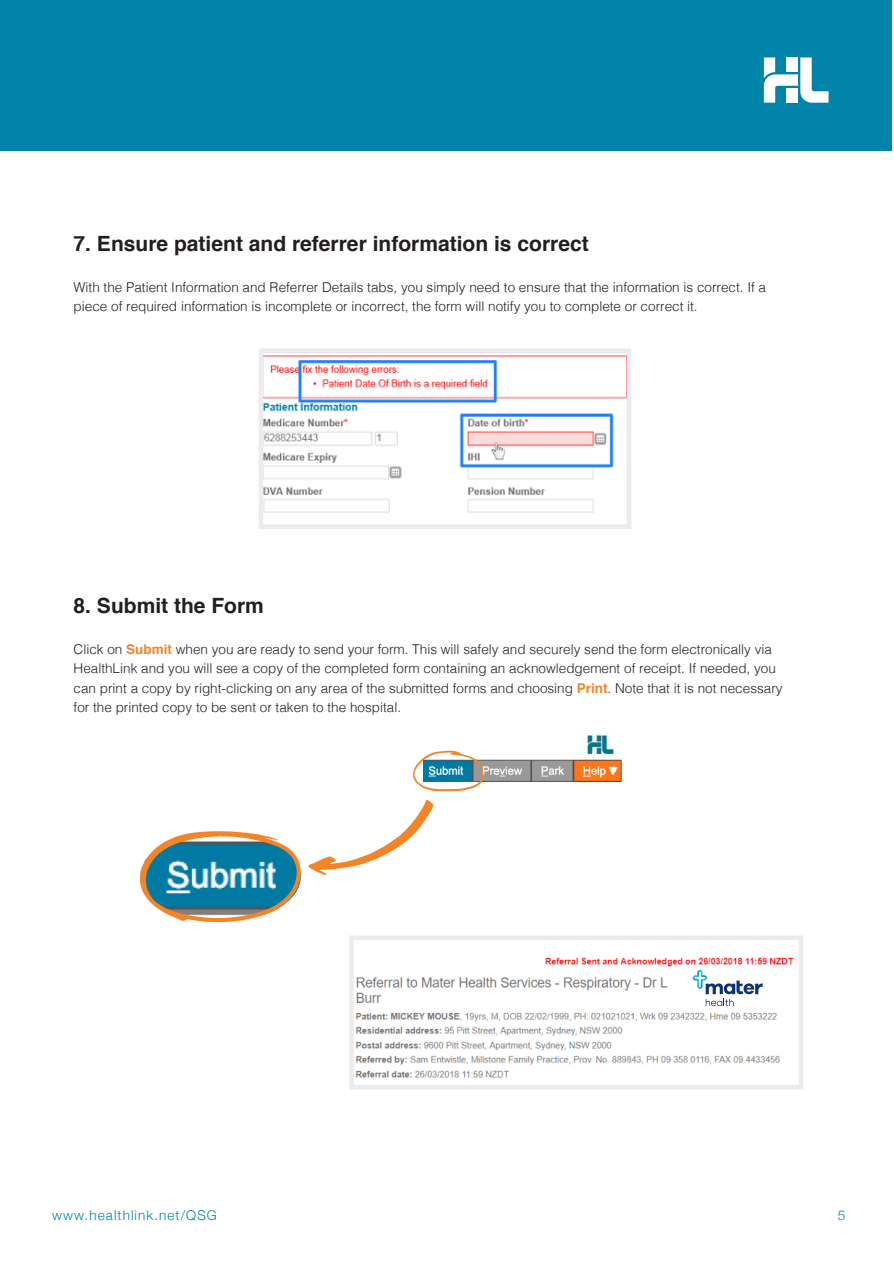
<style>
.page{position:relative;width:894px;height:1261px;background:#fff}
.page>*{position:absolute;margin:0;border:0;box-sizing:border-box;transform-origin:0 0}
.t1{font:700 21px "Helvetica";color:#231f20}
.t2{font:300 13.5px/19.5px "Helvetica";color:#231f20}
.t3{font:300 13.5px "Helvetica Neue";letter-spacing:.08em;color:#0083a9}
.s1{font-weight:700;color:#f58427}
</style>
<div class="page">
<div style="left:0;top:0;width:891px;height:151px;background:#0083a9"></div>
<svg style="left:763px;top:57px;width:65px;height:46px"></svg>
<img style="left:446px;top:734px;width:176px;height:47px">
<svg style="left:413px;top:751px;width:71px;height:40px"></svg>
<svg style="left:308px;top:800px;width:125px;height:75px"></svg>
<svg style="left:140px;top:831px;width:161px;height:92px"></svg>
<img style="left:263px;top:355px;width:363px;height:158px">
<div style="left:258px;top:348px;width:373px;height:181px;border:4px solid #ececee"></div>
<img style="left:355px;top:957px;width:439px;height:121px">
<div style="left:349px;top:935px;width:454px;height:154px;border:4px solid #ececee"></div>
<img style="left:672px;top:970px;width:122px;height:37px">
<svg style="left:692px;top:970px;width:70px;height:36px"></svg>
<p class="t1" style="left:74px;top:227px;width:516px">7. Ensure patient and referrer information is correct</p>
<p class="t2" style="left:74px;top:276px;width:693px">With the Patient Information and Referrer Details tabs, you simply need to ensure that the information is correct. If a piece of required information is incomplete or incorrect, the form will notify you to complete or correct it.</p>
<p class="t1" style="left:74px;top:589px;width:192px">8. Submit the Form</p>
<p class="t2" style="left:74px;top:638px;width:710px">Click on <span class="s1">Submit</span> when you are ready to send your form. This will safely and securely send the form electronically via HealthLink and you will see a copy of the completed form containing an acknowledgement of receipt. If needed, you can print a copy by right-clicking on any area of the submitted forms and choosing <span class="s1">Print</span>. Note that it is not necessary for the printed copy to be sent or taken to the hospital.</p>
<p class="t3" style="left:52px;top:1204px;width:166px">www.healthlink.net/QSG</p>
<p class="t3" style="left:837px;top:1204px;width:9px">5</p>
</div>
